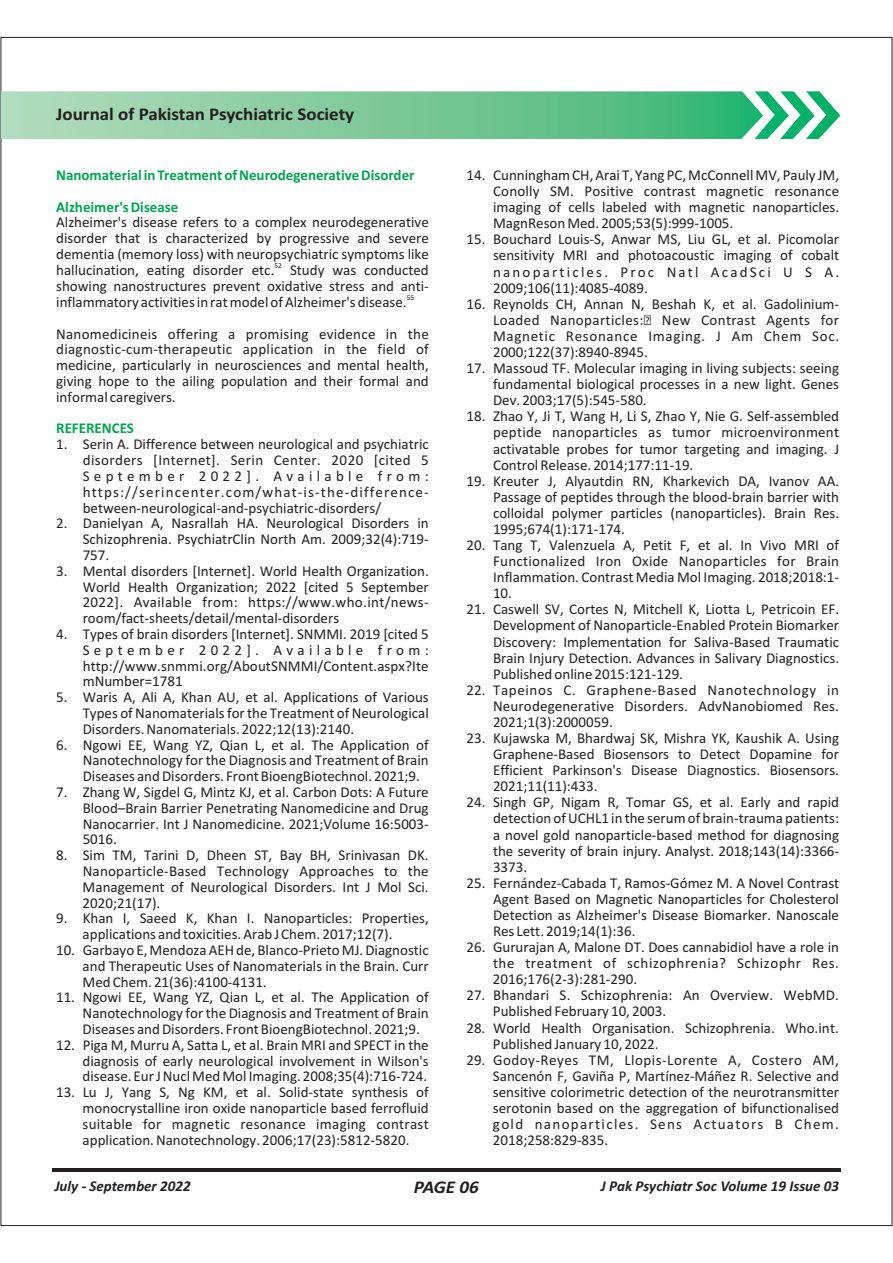
<style>
.page{position:relative;width:893px;height:1263px;background:#fff}
.page>*{position:absolute;margin:0;border:0;box-sizing:border-box;transform-origin:0 0}
.t1{font:700 18px "Calibri";color:#231f20;scale:1.06 1}
.t2{font:italic 700 18px "Calibri";letter-spacing:-.01em;color:#231f20;scale:1.06 1}
.t3{font:15px/16px "Calibri";color:#231f20;text-align:justify}
.t4{font:700 15px/31.7px "Calibri";color:#00a650}
.t5{font:italic 700 15px "Calibri";color:#231f20}
.t6{font:7.5px "Calibri";color:#231f20}
</style>
<div class="page">
<hr style="left:52px;top:1168px;width:789px;height:3px;background:#231f20">
<svg style="left:1px;top:91px;width:839px;height:48px;background:#7dcb9e"></svg>
<p class="t1" style="left:56px;top:106px;width:283px">Journal of Pakistan Psychiatric Society</p>
<p class="t4" style="left:56px;top:160px;width:360px">Nanomaterial in Treatment of Neurodegenerative Disorder<br>Alzheimer's Disease</p>
<p class="t3" style="left:56px;top:216px;width:374px">Alzheimer's disease refers to a complex neurodegenerative disorder that is characterized by progressive and severe dementia (memory loss) with neuropsychiatric symptoms like</p>
<p class="t6" style="left:274px;top:262px;width:9px">52</p>
<p class="t3" style="left:56px;top:264px;width:374px">hallucination, eating disorder etc. Study was conducted showing nanostructures prevent oxidative stress and anti-</p>
<p class="t6" style="left:407px;top:294px;width:9px">55</p>
<p class="t3" style="left:56px;top:287px;width:374px;line-height:31.7px">inflammatory activities in rat model of Alzheimer's disease.<br>Nanomedicineis offering a promising evidence in the</p>
<p class="t3" style="left:56px;top:343px;width:374px">diagnostic-cum-therapeutic application in the field of medicine, particularly in neurosciences and mental health, giving hope to the ailing population and their formal and informal caregivers.</p>
<p class="t3" style="left:83px;top:438px;width:348px;text-indent:-27px">1. Serin A. Difference between neurological and psychiatric disorders [Internet]. Serin Center. 2020 [cited 5<br>September 2022]. Available from: https://serincenter.com/what-is-the-difference&shy;between-neurological-and-psychiatric-disorders/</p>
<p class="t3" style="left:83px;top:517px;width:348px;text-indent:-27px">2. Danielyan A, Nasrallah HA. Neurological Disorders in Schizophrenia. PsychiatrClin North Am. 2009;32(4):719- 757.</p>
<p class="t3" style="left:83px;top:564px;width:348px;text-indent:-27px">3. Mental disorders [Internet]. World Health Organization.<br>World Health Organization; 2022 [cited 5 September 2022]. Available from: https://www.who.int/news&shy;room/fact-sheets/detail/mental-disorders</p>
<p class="t3" style="left:83px;top:627px;width:348px;text-indent:-27px">4. Types of brain disorders [Internet]. SNMMI. 2019 [cited 5<br>September 2022]. Available from: http://www.snmmi.org/AboutSNMMI/Content.aspx?Ite mNumber=1781</p>
<p class="t3" style="left:83px;top:690px;width:348px;text-indent:-27px">5. Waris A, Ali A, Khan AU, et al. Applications of Various Types of Nanomaterials for the Treatment of Neurological Disorders. Nanomaterials. 2022;12(13):2140.</p>
<p class="t3" style="left:83px;top:738px;width:348px;text-indent:-27px">6. Ngowi EE, Wang YZ, Qian L, et al. The Application of Nanotechnology for the Diagnosis and Treatment of Brain Diseases and Disorders. Front BioengBiotechnol. 2021;9.</p>
<p class="t3" style="left:83px;top:785px;width:348px;text-indent:-27px">7. Zhang W, Sigdel G, Mintz KJ, et al. Carbon Dots: A Future Blood–Brain Barrier Penetrating Nanomedicine and Drug Nanocarrier. Int J Nanomedicine. 2021;Volume 16:5003- 5016.</p>
<p class="t3" style="left:83px;top:848px;width:348px;text-indent:-27px">8. Sim TM, Tarini D, Dheen ST, Bay BH, Srinivasan DK.<br>Nanoparticle-Based Technology Approaches to the Management of Neurological Disorders. Int J Mol Sci.<br>2020;21(17).</p>
<p class="t3" style="left:83px;top:912px;width:348px;text-indent:-27px">9. Khan I, Saeed K, Khan I. Nanoparticles: Properties, applications and toxicities. Arab J Chem. 2017;12(7).</p>
<p class="t3" style="left:83px;top:943px;width:348px;text-indent:-27px">10. Garbayo E, Mendoza AEH de, Blanco-Prieto MJ. Diagnostic and Therapeutic Uses of Nanomaterials in the Brain. Curr Med Chem. 21(36):4100-4131.</p>
<p class="t3" style="left:83px;top:991px;width:348px;text-indent:-27px">11. Ngowi EE, Wang YZ, Qian L, et al. The Application of Nanotechnology for the Diagnosis and Treatment of Brain Diseases and Disorders. Front BioengBiotechnol. 2021;9.</p>
<p class="t3" style="left:83px;top:1038px;width:348px;text-indent:-27px">12. Piga M, Murru A, Satta L, et al. Brain MRI and SPECT in the diagnosis of early neurological involvement in Wilson's disease. Eur J Nucl Med Mol Imaging. 2008;35(4):716-724.</p>
<p class="t3" style="left:83px;top:1085px;width:348px;text-indent:-27px">13. Lu J, Yang S, Ng KM, et al. Solid-state synthesis of monocrystalline iron oxide nanoparticle based ferrofluid suitable for magnetic resonance imaging contrast application. Nanotechnology. 2006;17(23):5812-5820.</p>
<p class="t4" style="left:56px;top:414px;width:79px">REFERENCES</p>
<p class="t3" style="left:493px;top:168px;width:348px;text-indent:-27px">14. Cunningham CH, Arai T, Yang PC, McConnell MV, Pauly JM, Conolly SM. Positive contrast magnetic resonance imaging of cells labeled with magnetic nanoparticles.<br>MagnReson Med. 2005;53(5):999-1005.</p>
<p class="t3" style="left:493px;top:233px;width:348px;text-indent:-27px">15. Bouchard Louis-S, Anwar MS, Liu GL, et al. Picomolar sensitivity MRI and photoacoustic imaging of cobalt nanoparticles. Proc Natl AcadSci U S A.<br>2009;106(11):4085-4089.</p>
<p class="t3" style="left:493px;top:297px;width:348px;text-indent:-27px">16. Reynolds CH, Annan N, Beshah K, et al. Gadolinium-Loaded Nanoparticles: New Contrast Agents for Magnetic Resonance Imaging. J Am Chem Soc.<br>2000;122(37):8940-8945.</p>
<p class="t3" style="left:493px;top:361px;width:348px;text-indent:-27px">17. Massoud TF. Molecular imaging in living subjects: seeing fundamental biological processes in a new light. Genes Dev. 2003;17(5):545-580.</p>
<p class="t3" style="left:493px;top:410px;width:348px;text-indent:-27px">18. Zhao Y, Ji T, Wang H, Li S, Zhao Y, Nie G. Self-assembled peptide nanoparticles as tumor microenvironment activatable probes for tumor targeting and imaging. J Control Release. 2014;177:11-19.</p>
<p class="t3" style="left:493px;top:474px;width:348px;text-indent:-27px">19. Kreuter J, Alyautdin RN, Kharkevich DA, Ivanov AA.<br>Passage of peptides through the blood-brain barrier with colloidal polymer particles (nanoparticles). Brain Res.<br>1995;674(1):171-174.</p>
<p class="t3" style="left:493px;top:538px;width:348px;text-indent:-27px">20. Tang T, Valenzuela A, Petit F, et al. In Vivo MRI of Functionalized Iron Oxide Nanoparticles for Brain Inflammation. Contrast Media Mol Imaging. 2018;2018:1- 10.</p>
<p class="t3" style="left:493px;top:603px;width:348px;text-indent:-27px">21. Caswell SV, Cortes N, Mitchell K, Liotta L, Petricoin EF.<br>Development of Nanoparticle-Enabled Protein Biomarker Discovery: Implementation for Saliva-Based Traumatic Brain Injury Detection. Advances in Salivary Diagnostics.<br>Published online 2015:121-129.</p>
<p class="t3" style="left:493px;top:683px;width:348px;text-indent:-27px">22. Tapeinos C. Graphene‐Based Nanotechnology in Neurodegenerative Disorders. AdvNanobiomed Res.<br>2021;1(3):2000059.</p>
<p class="t3" style="left:493px;top:731px;width:348px;text-indent:-27px">23. Kujawska M, Bhardwaj SK, Mishra YK, Kaushik A. Using Graphene-Based Biosensors to Detect Dopamine for Efficient Parkinson's Disease Diagnostics. Biosensors.<br>2021;11(11):433.</p>
<p class="t3" style="left:493px;top:796px;width:348px;text-indent:-27px">24. Singh GP, Nigam R, Tomar GS, et al. Early and rapid detection of UCHL1 in the serum of brain-trauma patients: a novel gold nanoparticle-based method for diagnosing the severity of brain injury. Analyst. 2018;143(14):3366- 3373.</p>
<p class="t3" style="left:493px;top:876px;width:348px;text-indent:-27px">25. Fernández-Cabada T, Ramos-Gómez M. A Novel Contrast Agent Based on Magnetic Nanoparticles for Cholesterol Detection as Alzheimer's Disease Biomarker. Nanoscale Res Lett. 2019;14(1):36.</p>
<p class="t3" style="left:493px;top:940px;width:348px;text-indent:-27px">26. Gururajan A, Malone DT. Does cannabidiol have a role in the treatment of schizophrenia? Schizophr Res.<br>2016;176(2-3):281-290.</p>
<p class="t3" style="left:493px;top:989px;width:348px;text-indent:-27px">27. Bhandari S. Schizophrenia: An Overview. WebMD.<br>Published February 10, 2003.</p>
<p class="t3" style="left:493px;top:1021px;width:347px;text-indent:-27px">28. World Health Organisation. Schizophrenia. Who.int.<br>Published January 10, 2022.</p>
<p class="t3" style="left:493px;top:1053px;width:348px;text-indent:-27px">29. Godoy-Reyes TM, Llopis-Lorente A, Costero AM, Sancenón F, Gaviña P, Martínez-Máñez R. Selective and sensitive colorimetric detection of the neurotransmitter serotonin based on the aggregation of bifunctionalised gold nanoparticles. Sens Actuators B Chem.<br>2018;258:829-835.</p>
<p class="t2" style="left:414px;top:1179px;width:63px">PAGE 06</p>
<p class="t5" style="left:55px;top:1180px;width:138px">July - September 2022</p>
<p class="t5" style="left:601px;top:1180px;width:240px">J Pak Psychiatr Soc Volume 19 Issue 03</p>
</div>
